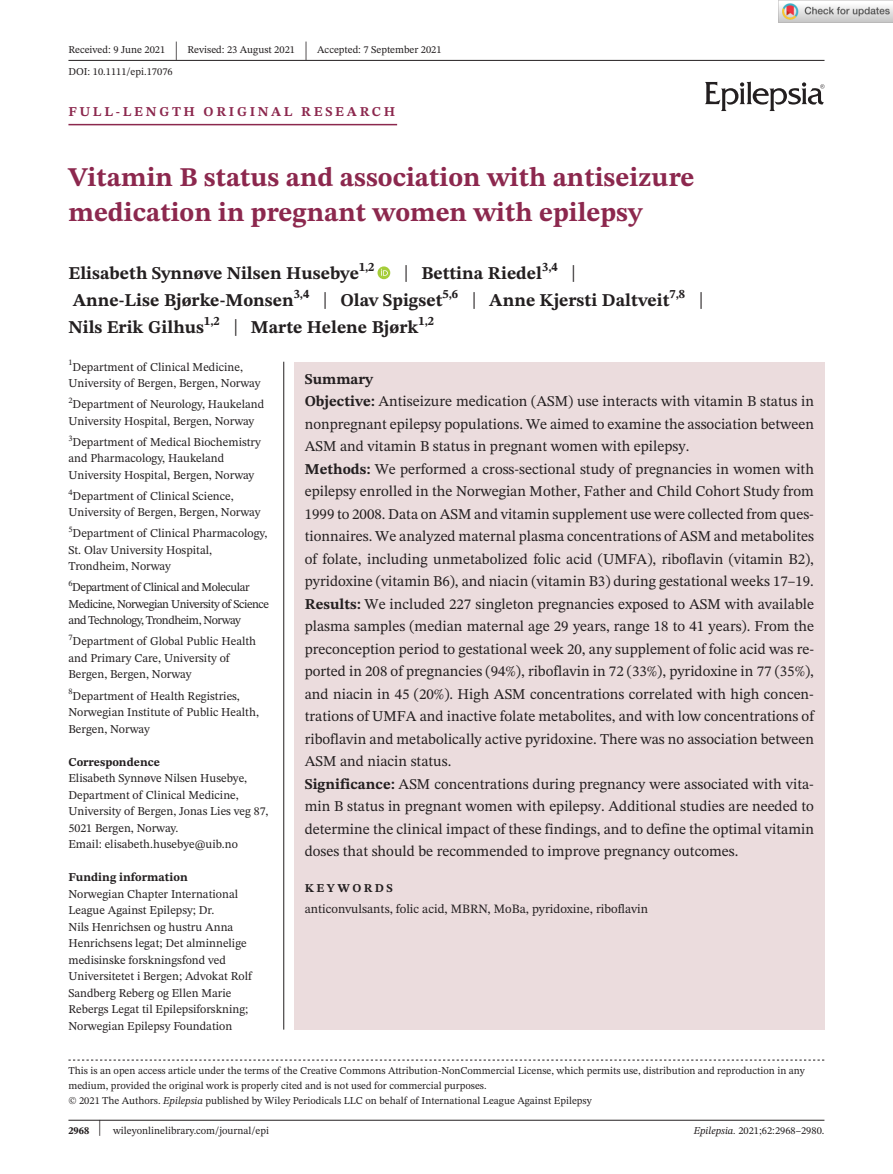
<style>
.page{position:relative;width:893px;height:1174px;background:#fff}
.page>*{position:absolute;margin:0;border:0;box-sizing:border-box;transform-origin:0 0}
.t1{font:700 27px/34.5px "STIX Two Text";color:#8c284e}
.t2{font:25.65px "STIX Two Text";color:#231f20;scale:.49 1}
.t3{font:700 18px/27px "STIX Two Text";color:#231f20}
.t4{font:15px/22.5px "STIX Two Text";color:#231f20}
.t5{font:700 13.5px "STIX Two Text";letter-spacing:.2em;color:#8c284e}
.t6{font:12.75px "STIX Two Text";color:#231f20}
.t7{font:12px/16.5px "STIX Two Text";color:#231f20}
.t8{font:12px/16.5px "STIX Two Text";letter-spacing:-.04em;color:#231f20}
.t9{font:700 12px "STIX Two Text";color:#231f20}
.t10{font:700 12px "STIX Two Text";letter-spacing:.2em;color:#231f20}
.t11{font:10.5px/15px "STIX Two Text";color:#231f20}
.t12{font:8.4px "STIX Two Text";color:#231f20}
.s1{font-weight:400;font-size:23.4px}
.s2{font-weight:700}
.s3{font-style:italic}
.s4{font-size:22.2px}
</style>
<div class="page">
<hr style="left:68px;top:1119px;width:756px;height:1px;background:#231f20">
<svg style="left:705px;top:81px;width:119px;height:30px"></svg>
<hr style="left:68px;top:60px;width:756px;height:1px;background:#231f20">
<hr style="left:68px;top:124px;width:329px;height:1px;background:#8c284e">
<svg style="left:377px;top:266px;width:13px;height:13px"></svg>
<svg style="left:381px;top:269px;width:7px;height:7px"></svg>
<svg style="left:68px;top:1059px;width:756px;height:1px"></svg>
<div style="left:294px;top:362px;width:530px;height:667px;background:#ebdcdd"></div>
<hr style="left:283px;top:362px;width:1px;height:667px;background:#231f20">
<img style="left:779px;top:0;width:114px;height:23px">
<p class="t11" style="left:68px;top:42px;width:98px">Received: 9 June 2021</p>
<h2 class="t2" style="left:175px;top:32px;width:8px">|</h2>
<p class="t11" style="left:188px;top:42px;width:109px">Revised: 23 August 2021</p>
<h2 class="t2" style="left:304px;top:32px;width:8px">|</h2>
<p class="t11" style="left:317px;top:42px;width:126px">Accepted: 7 September 2021</p>
<p class="t11" style="left:68px;top:64px;width:106px">DOI: 10.1111/epi.17076</p>
<p class="t5" style="left:68px;top:101px;width:328px">FULL-LENGTH ORIGINAL RESEARCH</p>
<h1 class="t1" style="left:68px;top:161px;width:627px">Vitamin B status and association with antiseizure medication in pregnant women with epilepsy</h1>
<p class="t3" style="left:68px;top:260px;width:308px">Elisabeth Synnøve Nilsen Husebye<sup>1,2</sup></p>
<p class="t3" style="left:68px;top:260px;width:637px;text-indent:335px"><span class="s1">|</span> Bettina Riedel<sup>3,4</sup> <span class="s1">|<br></span>Anne-Lise Bjørke-Monsen<sup>3,4</sup> <span class="s1">|</span> Olav Spigset<sup>5,6</sup> <span class="s1">|</span> Anne Kjersti Daltveit<sup>7,8</sup> <span class="s1">|<br></span>Nils Erik Gilhus<sup>1,2</sup> <span class="s1">|</span> Marte Helene Bjørk<sup>1,2</sup></p>
<p class="t7" style="left:68px;top:358px;width:194px"><sup>1</sup>Department of Clinical Medicine,<br>University of Bergen, Bergen, Norway</p>
<p class="t12" style="left:68px;top:394px;width:6px">2</p>
<p class="t7" style="left:68px;top:396px;width:197px;text-indent:4px">Department of Neurology, Haukeland<br>University Hospital, Bergen, Norway</p>
<p class="t7" style="left:68px;top:433px;width:194px"><sup>3</sup>Department of Medical Biochemistry and Pharmacology, Haukeland<br>University Hospital, Bergen, Norway</p>
<p class="t7" style="left:68px;top:487px;width:194px"><sup>4</sup>Department of Clinical Science,<br>University of Bergen, Bergen, Norway</p>
<p class="t7" style="left:68px;top:525px;width:200px"><sup>5</sup>Department of Clinical Pharmacology,<br>St. Olav University Hospital,<br>Trondheim, Norway</p>
<p class="t8" style="left:68px;top:579px;width:202px"><sup>6</sup>Department of Clinical and Molecular<br>Medicine, Norwegian University of Science and Technology, Trondheim, Norway</p>
<p class="t7" style="left:68px;top:633px;width:189px"><sup>7</sup>Department of Global Public Health and Primary Care, University of<br>Bergen, Bergen, Norway</p>
<p class="t7" style="left:68px;top:687px;width:192px"><sup>8</sup>Department of Health Registries,<br>Norwegian Institute of Public Health,<br>Bergen, Norway</p>
<p class="t9" style="left:68px;top:753px;width:93px">Correspondence</p>
<p class="t7" style="left:68px;top:769px;width:202px">Elisabeth Synnøve Nilsen Husebye, Department of Clinical Medicine, University of Bergen, Jonas Lies veg 87, 5021 Bergen, Norway.<br>Email: elisabeth.husebye@uib.no</p>
<p class="t9" style="left:68px;top:868px;width:121px">Funding information</p>
<p class="t7" style="left:68px;top:885px;width:185px">Norwegian Chapter International League Against Epilepsy; Dr.<br>Nils Henrichsen og hustru Anna Henrichsens legat; Det alminnelige medisinske forskningsfond ved Universitetet i Bergen; Advokat Rolf Sandberg Reberg og Ellen Marie Rebergs Legat til Epilepsiforskning; Norwegian Epilepsy Foundation</p>
<p class="t4" style="left:305px;top:367px;width:511px"><span class="s2">Summary<br>Objective:</span> Antiseizure medication (ASM) use interacts with vitamin B status in nonpregnant epilepsy populations. We aimed to examine the association between ASM and vitamin B status in pregnant women with epilepsy.<br><span class="s2">Methods:</span> We performed a cross-sectional study of pregnancies in women with epilepsy enrolled in the Norwegian Mother, Father and Child Cohort Study from 1999 to 2008. Data on ASM and vitamin supplement use were collected from ques&shy;tionnaires. We analyzed maternal plasma concentrations of ASM and metabolites of folate, including unmetabolized folic acid (UMFA), riboflavin (vitamin B2), pyridoxine (vitamin B6), and niacin (vitamin B3) during gestational weeks 17–19.<br><span class="s2">Results:</span> We included 227 singleton pregnancies exposed to ASM with available plasma samples (median maternal age 29 years, range 18 to 41 years). From the preconception period to gestational week 20, any supplement of folic acid was re&shy;ported in 208 of pregnancies (94%), riboflavin in 72 (33%), pyridoxine in 77 (35%), and niacin in 45 (20%). High ASM concentrations correlated with high concen&shy;trations of UMFA and inactive folate metabolites, and with low concentrations of riboflavin and metabolically active pyridoxine. There was no association between ASM and niacin status.<br><span class="s2">Significance:</span> ASM concentrations during pregnancy were associated with vita&shy;min B status in pregnant women with epilepsy. Additional studies are needed to determine the clinical impact of these findings, and to define the optimal vitamin doses that should be recommended to improve pregnancy outcomes.</p>
<p class="t10" style="left:305px;top:879px;width:90px">KEYWORDS</p>
<p class="t6" style="left:305px;top:900px;width:345px">anticonvulsants, folic acid, MBRN, MoBa, pyridoxine, riboflavin</p>
<p class="t11" style="left:68px;top:1063px;width:738px">This is an open access article under the terms of the Creative Commons Attribution-NonCommercial License, which permits use, distribution and reproduction in any medium, provided the original work is properly cited and is not used for commercial purposes.<br>© 2021 The Authors. <span class="s3">Epilepsia</span> published by Wiley Periodicals LLC on behalf of International League Against Epilepsy</p>
<p class="t11" style="left:68px;top:1123px;width:202px"><span class="s2">2968</span> <span class="s4">|</span> wileyonlinelibrary.com/journal/epi</p>
<p class="t11" style="left:694px;top:1123px;width:132px"><span class="s3">Epilepsia.</span> 2021;62:2968–2980.</p>
</div>
